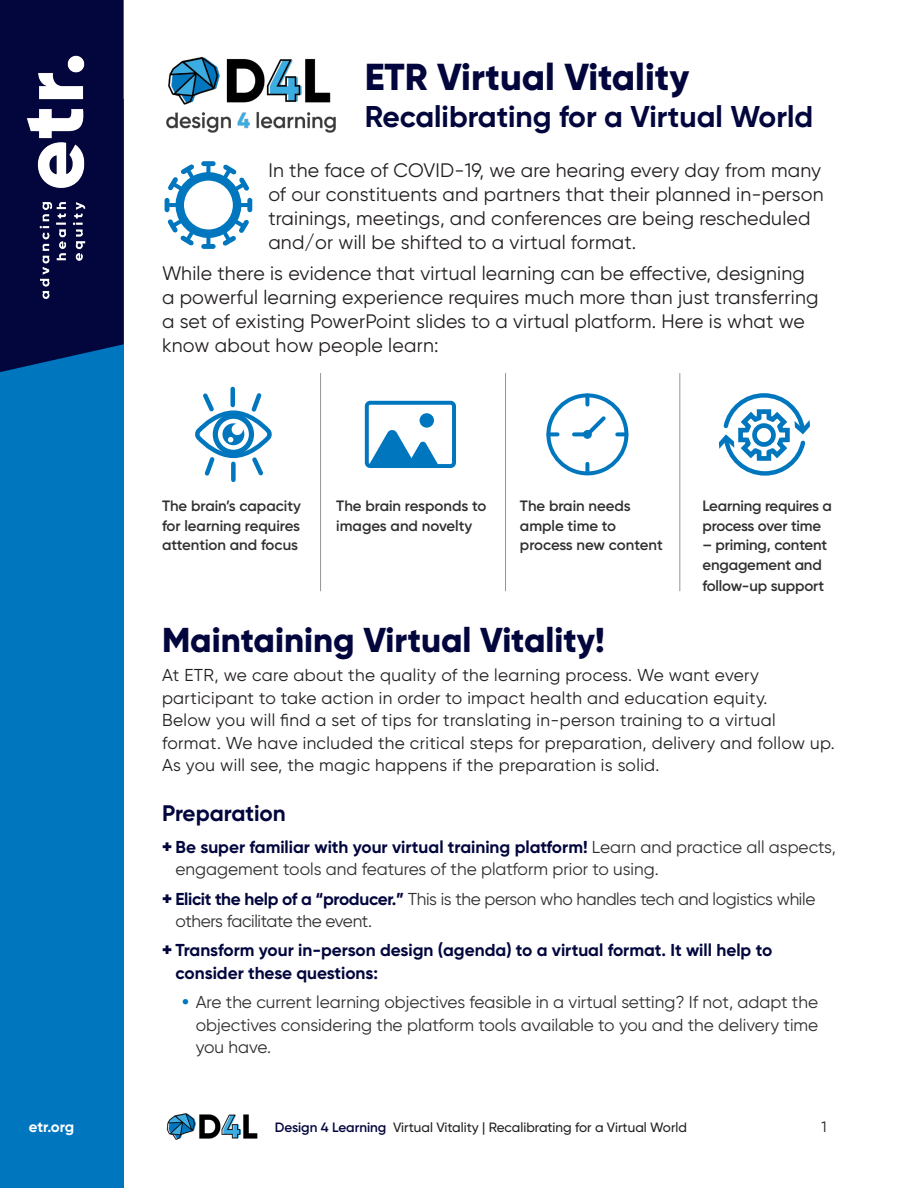
<style>
.page{position:relative;width:918px;height:1188px;background:#fff}
.page>*{position:absolute;margin:0;border:0;box-sizing:border-box;transform-origin:0 0}
._0_-_Title{font:800 37.5px "Gilroy";color:#02063d}
._0_-_Body{font:800 34.5px "Gilroy";color:#02063d}
._0_-_Subtitle{font:700 30px "Gilroy";color:#02063d}
._0_-_Subheader{font:700 22.5px "Gilroy";color:#02063d}
._0_-_Body__Intro{font:19.5px/24px "Gilroy";letter-spacing:.01em;color:#231f20}
._0_-_Body-2{font:17.25px/22.5px "Gilroy";letter-spacing:.02em;color:#231f20}
.t1{font:17.25px/22.5px "Gilroy";letter-spacing:-.02em;color:#312f30}
.t2{font:17.25px/22.5px "Gilroy";color:#312f30}
.t3{font:700 17.25px/22.5px "Gilroy";color:#02063d}
._0_-_Bullets{font:600 15px/19.5px "Gilroy";letter-spacing:-.01em;color:#312f30}
.t4{font:700 15px "Gilroy";letter-spacing:-.01em;color:#fff}
.t5{font:15px "Gilroy";color:#231f20}
.t6{font:500 13.5px "Gilroy";color:#231f20}
.s1{font-weight:900;font-size:18px;color:#02063d}
.s2{font-weight:700;color:#02063d}
.s3{font-weight:900;font-size:18px}
.s4{font-weight:800;font-size:18px;color:#0076be}
.s5{font-weight:600;color:#02063d}
</style>
<div class="page">
<div style="left:0;top:99px;width:124px;height:1089px;background:#0076be"></div>
<svg style="left:0;top:0;width:124px;height:372px;background:#020d45"></svg>
<img style="left:21px;top:50px;width:75px;height:253px">
<img style="left:166px;top:1113px;width:92px;height:27px">
<svg style="left:165px;top:161px;width:87px;height:88px"></svg>
<svg style="left:195px;top:390px;width:77px;height:86px"></svg>
<div style="left:231px;top:464px;width:5px;height:16px;background:#0076be"></div>
<div style="left:365px;top:401px;width:91px;height:67px;border:4px solid #0076be;border-radius:3px"></div>
<svg style="left:368px;top:429px;width:70px;height:37px"></svg>
<div style="left:420px;top:413px;width:14px;height:15px;background:#0076be;border-radius:50%"></div>
<div style="left:546px;top:393px;width:82px;height:82px;border:4px solid #0076be;border-radius:50%"></div>
<svg style="left:585px;top:395px;width:4px;height:10px"></svg>
<svg style="left:582px;top:416px;width:24px;height:21px"></svg>
<svg style="left:574px;top:432px;width:9px;height:4px"></svg>
<svg style="left:585px;top:464px;width:4px;height:9px"></svg>
<svg style="left:548px;top:432px;width:10px;height:4px"></svg>
<svg style="left:617px;top:432px;width:9px;height:4px"></svg>
<div style="left:583px;top:430px;width:9px;height:9px;background:#0076be;border-radius:50%"></div>
<svg style="left:719px;top:393px;width:91px;height:83px"></svg>
<hr style="left:320px;top:373px;width:1px;height:218px;background:#939598">
<hr style="left:505px;top:373px;width:1px;height:218px;background:#939598">
<hr style="left:679px;top:373px;width:1px;height:218px;background:#939598">
<img style="left:166px;top:56px;width:170px;height:77px">
<p class="_0_-_Title" style="left:365px;top:54px;width:326px">ETR Virtual Vitality</p>
<p class="_0_-_Subtitle" style="left:365px;top:98px;width:450px">Recalibrating for a Virtual World</p>
<p class="_0_-_Body__Intro" style="left:268px;top:158px;width:557px">In the face of COVID-19, we are hearing every day from many of our constituents and partners that their planned in-person trainings, meetings, and conferences are being rescheduled and/or will be shifted to a virtual format.</p>
<p class="_0_-_Body__Intro" style="left:162px;top:260px;width:658px">While there is evidence that virtual learning can be effective, designing a powerful learning experience requires much more than just transferring a set of existing PowerPoint slides to a virtual platform. Here is what we know about how people learn:</p>
<p class="_0_-_Bullets" style="left:162px;top:496px;width:141px;text-align:justify">The brain’s capacity for learning requires attention and focus</p>
<p class="_0_-_Bullets" style="left:336px;top:496px;width:152px">The brain responds to images and novelty</p>
<p class="_0_-_Bullets" style="left:520px;top:496px;width:144px">The brain needs ample time to process new content</p>
<p class="_0_-_Bullets" style="left:702px;top:496px;width:131px">Learning requires a process over time</p>
<p class="_0_-_Bullets" style="left:702px;top:535px;width:126px">– priming, content engagement and</p>
<p class="_0_-_Bullets" style="left:702px;top:576px;width:123px">follow-up support</p>
<p class="_0_-_Body" style="left:162px;top:618px;width:444px">Maintaining Virtual Vitality!</p>
<p class="_0_-_Body-2" style="left:162px;top:664px;width:674px">At ETR, we care about the quality of the learning process. We want every participant to take action in order to impact health and education equity.<br>Below you will find a set of tips for translating in-person training to a virtual format. We have included the critical steps for preparation, delivery and follow up.<br>As you will see, the magic happens if the preparation is solid.</p>
<p class="_0_-_Subheader" style="left:162px;top:799px;width:125px">Preparation</p>
<p class="t2" style="left:176px;top:835px;width:662px;text-indent:-14px"><span class="s1">+</span> <span class="s2">Be super familiar with your virtual training platform!</span> Learn and practice all aspects, engagement tools and features of the platform prior to using.</p>
<p class="t1" style="left:176px;top:887px;width:641px;text-indent:-14px"><span class="s1">+</span> <span class="s2">Elicit the help of a “producer.”</span> This is the person who handles tech and logistics while others facilitate the event.</p>
<p class="t3" style="left:176px;top:939px;width:598px;text-indent:-14px"><span class="s3">+</span> Transform your in-person design (agenda) to a virtual format. It will help to consider these questions:</p>
<p class="t1" style="left:196px;top:991px;width:624px;text-align:justify;text-indent:-14px"><span class="s4">•</span> Are the current learning objectives feasible in a virtual setting? If not, adapt the objectives considering the platform tools available to you and the delivery time you have.</p>
<p class="t4" style="left:29px;top:1118px;width:47px">etr.org</p>
<p class="t6" style="left:275px;top:1119px;width:414px"><span class="s5">Design 4 Learning</span> Virtual Vitality | Recalibrating for a Virtual World</p>
<p class="t5" style="left:821px;top:1118px;width:7px">1</p>
</div>
